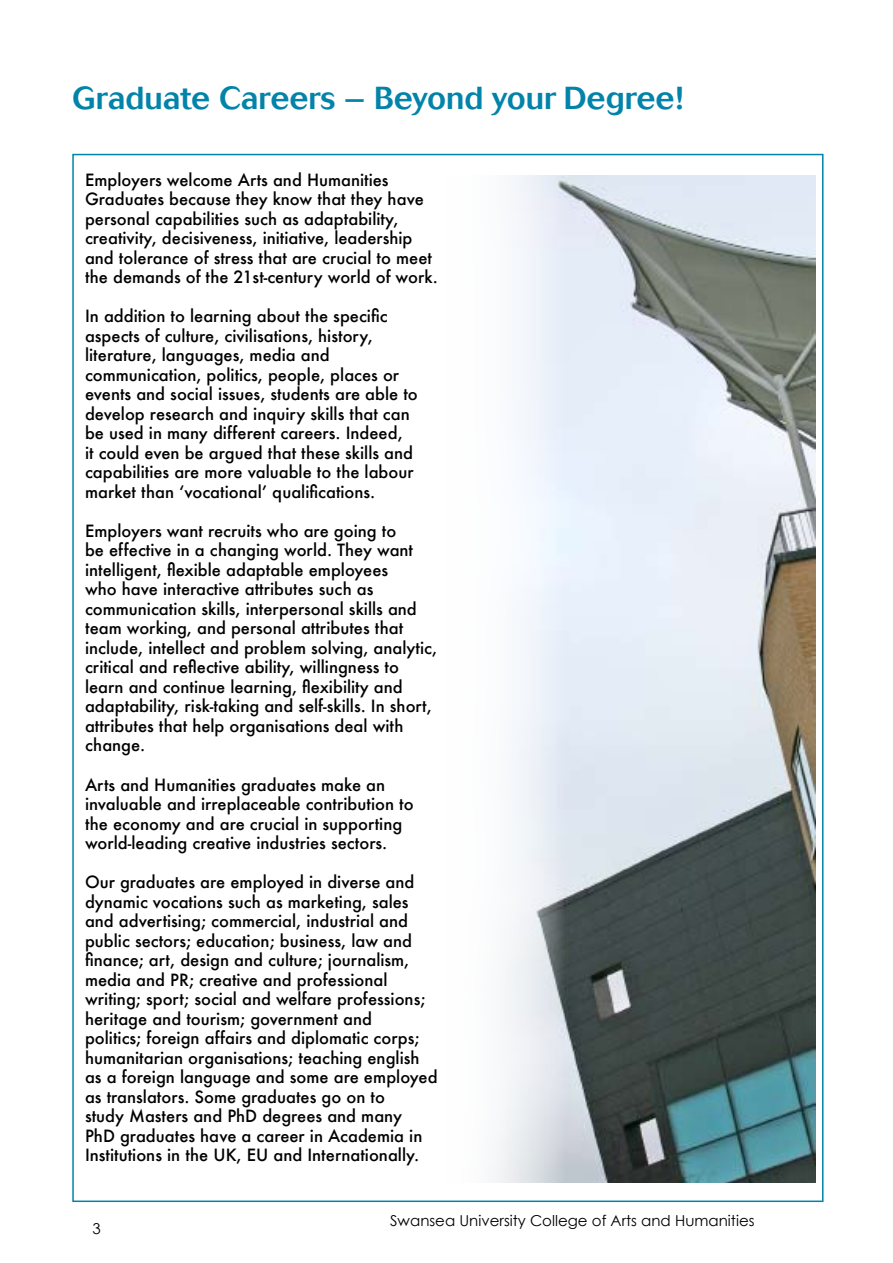
<style>
.page{position:relative;width:893px;height:1263px;background:#fff}
.page>*{position:absolute;margin:0;border:0;box-sizing:border-box;transform-origin:0 0}
.t1{font:500 31.5px "Cosmos BQ";color:#0283a9}
.t2{font:500 16.5px/19.5px "Futura";color:#000}
.t3{font:15px "Century Gothic";color:#000}
</style>
<div class="page">
<img style="left:495px;top:175px;width:320px;height:1008px">
<h1 class="t1" style="left:72px;top:80px;width:613px">Graduate Careers – Beyond your Degree!</h1>
<p class="t2" style="left:85px;top:170px;width:354px">Employers welcome Arts and Humanities Graduates because they know that they have personal capabilities such as adaptability, creativity, decisiveness, initiative, leadership and tolerance of stress that are crucial to meet the demands of the 21st-century world of work.</p>
<p class="t2" style="left:85px;top:306px;width:334px">In addition to learning about the specific aspects of culture, civilisations, history, literature, languages, media and communication, politics, people, places or events and social issues, students are able to develop research and inquiry skills that can be used in many different careers. Indeed,<br>it could even be argued that these skills and capabilities are more valuable to the labour market than ‘vocational’ qualifications.</p>
<p class="t2" style="left:85px;top:521px;width:354px">Employers want recruits who are going to<br>be effective in a changing world. They want intelligent, flexible adaptable employees<br>who have interactive attributes such as communication skills, interpersonal skills and team working, and personal attributes that include, intellect and problem solving, analytic, critical and reflective ability, willingness to learn and continue learning, flexibility and adaptability, risk-taking and self-skills. In short, attributes that help organisations deal with change.</p>
<p class="t2" style="left:85px;top:774px;width:330px">Arts and Humanities graduates make an invaluable and irreplaceable contribution to the economy and are crucial in supporting world-leading creative industries sectors.</p>
<p class="t2" style="left:85px;top:872px;width:354px">Our graduates are employed in diverse and dynamic vocations such as marketing, sales and advertising; commercial, industrial and public sectors; education; business, law and finance; art, design and culture; journalism, media and PR; creative and professional writing; sport; social and welfare professions; heritage and tourism; government and<br>politics; foreign affairs and diplomatic corps; humanitarian organisations; teaching english as a foreign language and some are employed as translators. Some graduates go on to<br>study Masters and PhD degrees and many<br>PhD graduates have a career in Academia in Institutions in the UK, EU and Internationally.</p>
<p class="t3" style="left:92px;top:1219px;width:10px">3</p>
<p class="t3" style="left:390px;top:1211px;width:366px">Swansea University College of Arts and Humanities</p>
</div>
